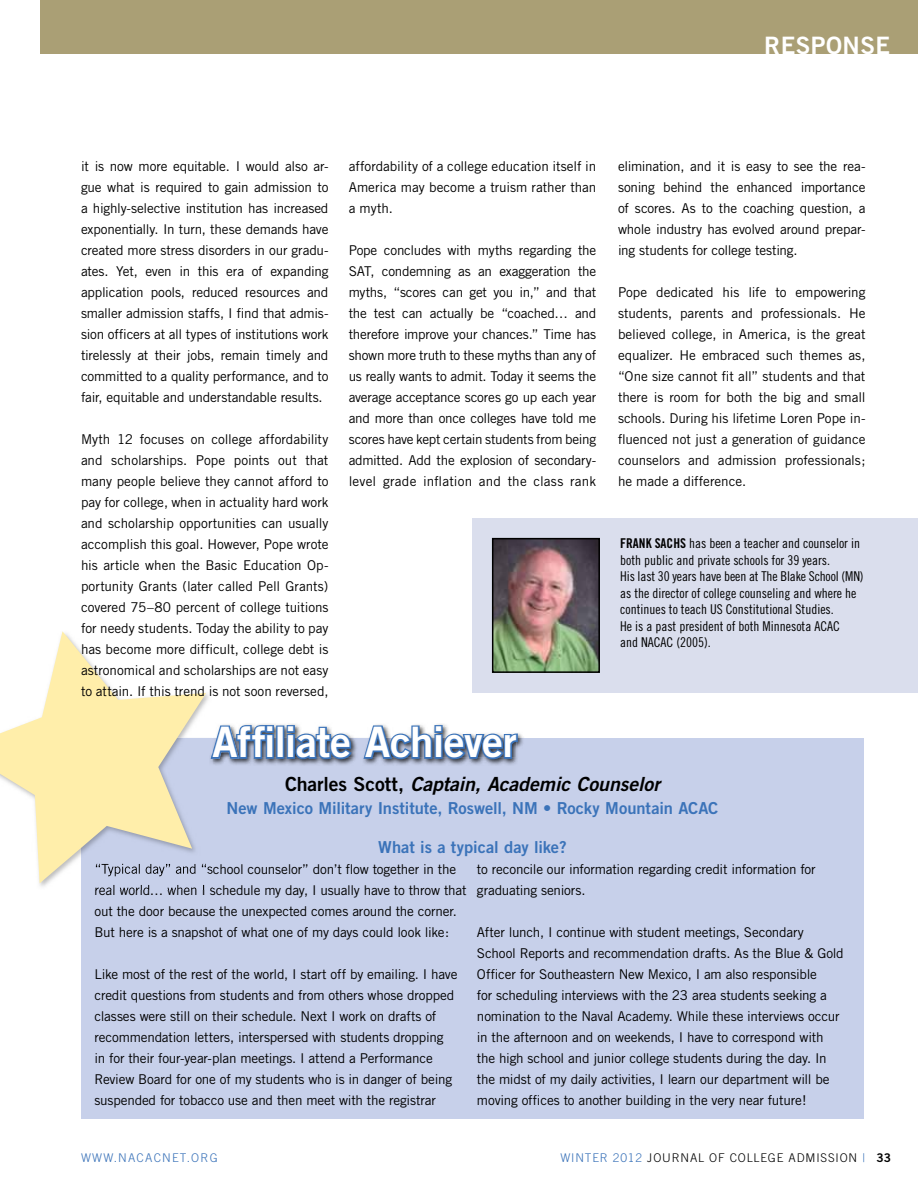
<style>
.page{position:relative;width:918px;height:1188px;background:#fff}
.page>*{position:absolute;margin:0;border:0;box-sizing:border-box;transform-origin:0 0}
.t1{font:42px "Trade Gothic Bold Two";letter-spacing:-.015em;color:#fff}
.t2{font:24px "Trade Gothic Bold Two";letter-spacing:.02em;color:#fff}
.t3{font:italic 19.5px "Trade Gothic Bold Two";letter-spacing:-.005em;color:#000}
.t4{font:16.5px "Trade Gothic Bold Two";letter-spacing:-.005em;color:#3b73b9}
.t5{font:13.5px/21px "Trade Gothic";letter-spacing:-.015em;color:#000;text-align:justify}
.t6{font:13.5px/16.5px "Trade Gothic LT Std Cn 18";color:#000}
.t7{font:300 12px "Trade Gothic";letter-spacing:.07em;color:#000}
.t8{font:300 12px "Trade Gothic";letter-spacing:.1em;color:#3b73b9}
.s1{font-family:"Trade Gothic Bold Cond Twenty"}
.s2{font-style:normal}
.s3{color:#3b73b9}
.s4{font-family:"Trade Gothic Bold Two";font-weight:400}
</style>
<div class="page">
<div style="left:40px;top:0;width:878px;height:54px;background:#aa9f75"></div>
<div style="left:472px;top:518px;width:446px;height:175px;background:#dadeed"></div>
<img style="left:495px;top:541px;width:102px;height:129px">
<div style="left:492px;top:538px;width:108px;height:135px;border:2px solid #000"></div>
<div style="left:81px;top:738px;width:783px;height:380px;background:#c7d0ea"></div>
<img style="left:212px;top:724px;width:312px;height:41px">
<img style="left:275px;top:727px;width:87px;height:31px">
<div style="left:276px;top:726px;width:8px;height:33px;border:3px solid #3b73b9"></div>
<svg style="left:285px;top:724px;width:69px;height:37px"></svg>
<svg style="left:362px;top:724px;width:157px;height:37px"></svg>
<img style="left:207px;top:866px;width:5px;height:8px">
<img style="left:95px;top:885px;width:117px;height:5px">
<svg style="left:211px;top:724px;width:64px;height:36px;background:#6482aa"></svg>
<svg style="left:0;top:631px;width:206px;height:252px"></svg>
<h2 class="t2" style="left:764px;top:31px;width:128px">RESPONSE</h2>
<p class="t5" style="left:81px;top:156px;width:249px">it is now more equitable. I would also ar&shy;gue what is required to gain admission to a highly-selective institution has increased exponentially. In turn, these demands have created more stress disorders in our gradu&shy;ates. Yet, even in this era of expanding application pools, reduced resources and smaller admission staffs, I find that admis&shy;sion officers at all types of institutions work tirelessly at their jobs, remain timely and committed to a quality performance, and to fair, equitable and understandable results.</p>
<p class="t5" style="left:81px;top:429px;width:249px">Myth 12 focuses on college affordability and scholarships. Pope points out that many people believe they cannot afford to pay for college, when in actuality hard work and scholarship opportunities can usually accomplish this goal. However, Pope wrote his article when the Basic Education Op&shy;portunity Grants (later called Pell Grants) covered 75–80 percent of college tuitions for needy students. Today the ability to pay has become more difficult, college debt is astronomical and scholarships are not easy to attain. If this trend is not soon reversed,</p>
<p class="t5" style="left:349px;top:156px;width:249px">affordability of a college education itself in America may become a truism rather than a myth.</p>
<p class="t5" style="left:349px;top:240px;width:249px">Pope concludes with myths regarding the SAT, condemning as an exaggeration the myths, “scores can get you in,” and that the test can actually be “coached… and therefore improve your chances.” Time has shown more truth to these myths than any of us really wants to admit. Today it seems the average acceptance scores go up each year and more than once colleges have told me scores have kept certain students from being admitted. Add the explosion of secondary&shy;level grade inflation and the class rank</p>
<h1 class="t1" style="left:212px;top:716px;width:306px">Affiliate Achiever</h1>
<p class="t5" style="left:618px;top:156px;width:249px">elimination, and it is easy to see the rea&shy;soning behind the enhanced importance of scores. As to the coaching question, a whole industry has evolved around prepar&shy;ing students for college testing.</p>
<p class="t5" style="left:618px;top:282px;width:249px">Pope dedicated his life to empowering students, parents and professionals. He believed college, in America, is the great equalizer. He embraced such themes as, “One size cannot fit all” students and that there is room for both the big and small schools. During his lifetime Loren Pope in&shy;fluenced not just a generation of guidance counselors and admission professionals; he made a difference.</p>
<p class="t6" style="left:620px;top:535px;width:245px"><span class="s1">FRANK SACHS</span> has been a teacher and counselor in both public and private schools for 39 years.<br>His last 30 years have been at The Blake School (MN) as the director of college counseling and where he continues to teach US Constitutional Studies.<br>He is a past president of both Minnesota ACAC<br>and NACAC (2005).</p>
<h3 class="t3" style="left:285px;top:772px;width:376px"><span class="s2">Charles Scott,</span> Captain, Academic Counselor</h3>
<p class="t4" style="left:227px;top:798px;width:493px">New Mexico Military Institute, Roswell, NM • Rocky Mountain ACAC</p>
<p class="t4" style="left:378px;top:837px;width:190px">What is a typical day like?</p>
<p class="t5" style="left:94px;top:858px;width:374px;text-align:left">“Typical day” and “school counselor” don’t flow together in the real world… when I schedule my day, I usually have to throw that out the door because the unexpected comes around the corner.<br>But here is a snapshot of what one of my days could look like:</p>
<p class="t5" style="left:94px;top:963px;width:365px;text-align:left">Like most of the rest of the world, I start off by emailing. I have credit questions from students and from others whose dropped classes were still on their schedule. Next I work on drafts of recommendation letters, interspersed with students dropping in for their four-year-plan meetings. I attend a Performance Review Board for one of my students who is in danger of being suspended for tobacco use and then meet with the registrar</p>
<p class="t5" style="left:477px;top:858px;width:340px">to reconcile our information regarding credit information for graduating seniors.</p>
<p class="t5" style="left:477px;top:921px;width:368px;text-align:left">After lunch, I continue with student meetings, Secondary School Reports and recommendation drafts. As the Blue &amp; Gold Officer for Southeastern New Mexico, I am also responsible<br>for scheduling interviews with the 23 area students seeking a nomination to the Naval Academy. While these interviews occur in the afternoon and on weekends, I have to correspond with the high school and junior college students during the day. In the midst of my daily activities, I learn our department will be moving offices to another building in the very near future!</p>
<p class="t8" style="left:81px;top:1151px;width:138px">WWW.NACACNET.ORG</p>
<p class="t7" style="left:560px;top:1151px;width:332px"><span class="s3">WINTER 2012</span> JOURNAL OF COLLEGE ADMISSION <span class="s3">|</span> <span class="s4">33</span></p>
</div>
